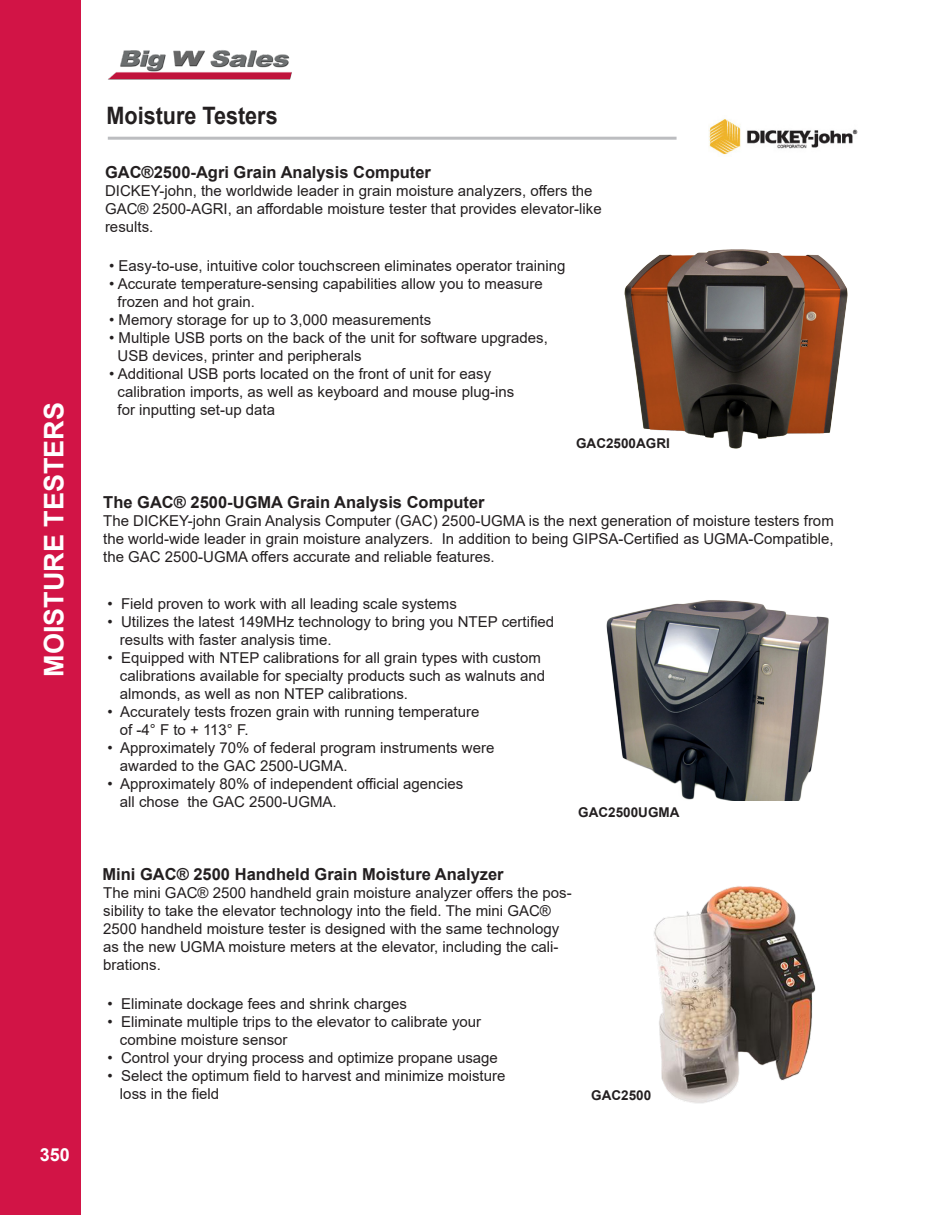
<style>
.page{position:relative;width:945px;height:1215px;background:#fff}
.page>*{position:absolute;margin:0;border:0;box-sizing:border-box;transform-origin:0 0}
.t1{font:700 27px "Arial";color:#fff}
.t2{font:700 24px "Arial";color:#231f20;scale:.9 1}
.t3{font:700 18px "Arial";color:#fff}
.t4{font:700 16.5px "Arial";color:#231f20}
.t5{font:15px/18px "Arial";color:#231f20}
.t6{font:700 13.5px "Arial";color:#231f20}
</style>
<div class="page">
<img style="left:108px;top:50px;width:184px;height:30px">
<div style="left:0;top:0;width:81px;height:1215px;background:#d21446"></div>
<img style="left:624px;top:249px;width:224px;height:200px">
<img style="left:708px;top:119px;width:150px;height:36px">
<img style="left:606px;top:600px;width:223px;height:201px">
<img style="left:654px;top:886px;width:162px;height:218px">
<hr style="left:108px;top:137px;width:569px;height:3px;background:#bcbdc0">
<h1 class="t1" style="left:35px;top:677px;width:276px;rotate:-90deg">MOISTURE TESTERS</h1>
<p class="t3" style="left:40px;top:1142px;width:32px">350</p>
<p class="t2" style="left:106px;top:99px;width:192px">Moisture Testers</p>
<p class="t4" style="left:105px;top:160px;width:328px">GAC®2500-Agri Grain Analysis Computer</p>
<p class="t5" style="left:105px;top:181px;width:498px">DICKEY-john, the worldwide leader in grain moisture analyzers, offers the<br>GAC® 2500-AGRI, an affordable moisture tester that provides elevator-like results.</p>
<p class="t5" style="left:109px;top:257px;width:458px">• Easy-to-use, intuitive color touchscreen eliminates operator training</p>
<p class="t5" style="left:109px;top:275px;width:435px">• Accurate temperature-sensing capabilities allow you to measure</p>
<p class="t5" style="left:118px;top:293px;width:139px">frozen and hot grain.</p>
<p class="t5" style="left:109px;top:311px;width:324px">• Memory storage for up to 3,000 measurements</p>
<p class="t5" style="left:109px;top:329px;width:440px">• Multiple USB ports on the back of the unit for software upgrades,</p>
<p class="t5" style="left:118px;top:347px;width:246px">USB devices, printer and peripherals</p>
<p class="t5" style="left:109px;top:365px;width:384px">• Additional USB ports located on the front of unit for easy</p>
<p class="t5" style="left:118px;top:383px;width:398px">calibration imports, as well as keyboard and mouse plug-ins</p>
<p class="t5" style="left:118px;top:401px;width:159px">for inputting set-up data</p>
<p class="t6" style="left:576px;top:433px;width:95px">GAC2500AGRI</p>
<p class="t4" style="left:103px;top:490px;width:383px">The GAC® 2500-UGMA Grain Analysis Computer</p>
<p class="t5" style="left:103px;top:511px;width:732px;text-align:justify">The DICKEY-john Grain Analysis Computer (GAC) 2500-UGMA is the next generation of moisture testers from the world-wide leader in grain moisture analyzers. In addition to being GIPSA-Certified as UGMA-Compatible, the GAC 2500-UGMA offers accurate and reliable features.</p>
<p class="t5" style="left:107px;top:594px;width:351px">• Field proven to work with all leading scale systems</p>
<p class="t5" style="left:120px;top:612px;width:436px;text-indent:-13px">• Utilizes the latest 149MHz technology to bring you NTEP certified results with faster analysis time.</p>
<p class="t5" style="left:107px;top:648px;width:435px">• Equipped with NTEP calibrations for all grain types with custom</p>
<p class="t5" style="left:120px;top:666px;width:427px">calibrations available for specialty products such as walnuts and</p>
<p class="t5" style="left:120px;top:684px;width:290px">almonds, as well as non NTEP calibrations.</p>
<p class="t5" style="left:107px;top:702px;width:374px">• Accurately tests frozen grain with running temperature</p>
<p class="t5" style="left:120px;top:720px;width:130px">of -4° F to + 113° F.</p>
<p class="t5" style="left:107px;top:738px;width:389px">• Approximately 70% of federal program instruments were</p>
<p class="t5" style="left:120px;top:756px;width:229px">awarded to the GAC 2500-UGMA.</p>
<p class="t5" style="left:107px;top:774px;width:357px">• Approximately 80% of independent official agencies</p>
<p class="t5" style="left:120px;top:792px;width:218px">all chose the GAC 2500-UGMA.</p>
<p class="t6" style="left:578px;top:802px;width:103px">GAC2500UGMA</p>
<p class="t4" style="left:102px;top:863px;width:403px">Mini GAC® 2500 Handheld Grain Moisture Analyzer</p>
<p class="t5" style="left:103px;top:884px;width:470px">The mini GAC® 2500 handheld grain moisture analyzer offers the pos&shy;sibility to take the elevator technology into the field. The mini GAC® 2500 handheld moisture tester is designed with the same technology as the new UGMA moisture meters at the elevator, including the cali&shy;brations.</p>
<p class="t5" style="left:107px;top:995px;width:301px">• Eliminate dockage fees and shrink charges</p>
<p class="t5" style="left:107px;top:1013px;width:375px">• Eliminate multiple trips to the elevator to calibrate your</p>
<p class="t5" style="left:120px;top:1031px;width:169px">combine moisture sensor</p>
<p class="t5" style="left:107px;top:1049px;width:392px">• Control your drying process and optimize propane usage</p>
<p class="t5" style="left:107px;top:1067px;width:399px">• Select the optimum field to harvest and minimize moisture</p>
<p class="t5" style="left:120px;top:1085px;width:101px">loss in the field</p>
<p class="t6" style="left:591px;top:1086px;width:62px">GAC2500</p>
</div>
